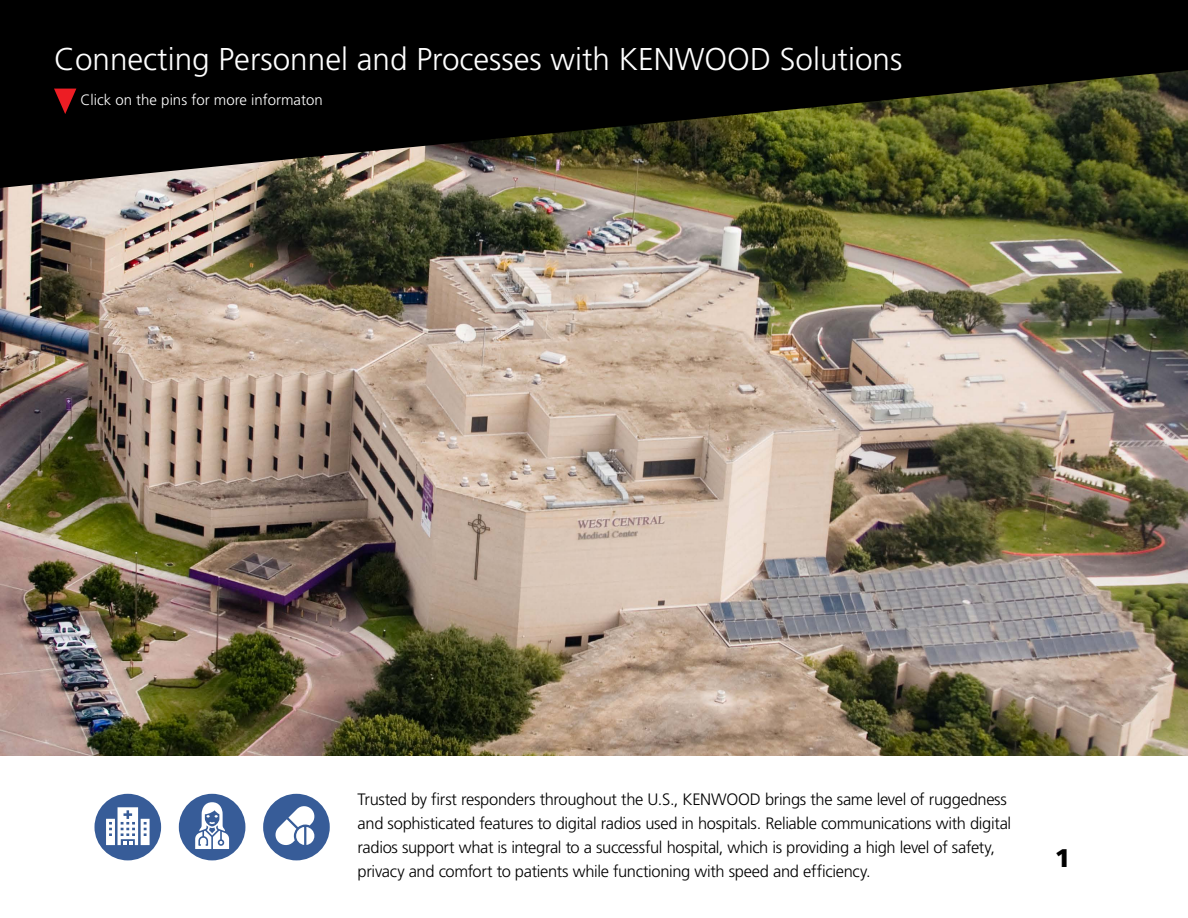
<style>
.page{position:relative;width:1188px;height:918px;background:#fff}
.page>*{position:absolute;margin:0;border:0;box-sizing:border-box;transform-origin:0 0}
.t1{font:300 31.5px "Frutiger";color:#fff}
.t2{font:900 25.5px "Frutiger";color:#000}
.t3{font:300 16.5px/24px "Frutiger";letter-spacing:-.02em;color:#000}
.t4{font:300 15px "Frutiger";color:#fff}
</style>
<div class="page">
<img style="left:0;top:188px;width:1188px;height:568px">
<svg style="left:0;top:0;width:1188px;height:188px;background:#1d1d0f"></svg>
<svg style="left:50px;top:84px;width:29px;height:36px"></svg>
<div style="left:263px;top:794px;width:67px;height:66px;background:#375c98;border-radius:50%"></div>
<div style="left:179px;top:794px;width:66px;height:66px;background:#375c98;border-radius:50%"></div>
<div style="left:95px;top:794px;width:66px;height:66px;background:#375c98;border-radius:50%"></div>
<svg style="left:106px;top:807px;width:44px;height:38px"></svg>
<svg style="left:195px;top:802px;width:34px;height:47px"></svg>
<svg style="left:275px;top:806px;width:40px;height:39px"></svg>
<h1 class="t1" style="left:54px;top:41px;width:850px">Connecting Personnel and Processes with KENWOOD Solutions</h1>
<p class="t4" style="left:80px;top:92px;width:244px">Click on the pins for more informaton</p>
<p class="t3" style="left:358px;top:787px;width:655px">Trusted by first responders throughout the U.S., KENWOOD brings the same level of ruggedness and sophisticated features to digital radios used in hospitals. Reliable communications with digital radios support what is integral to a successful hospital, which is providing a high level of safety, privacy and comfort to patients while functioning with speed and efficiency.</p>
<h2 class="t2" style="left:1055px;top:843px;width:17px">1</h2>
</div>
